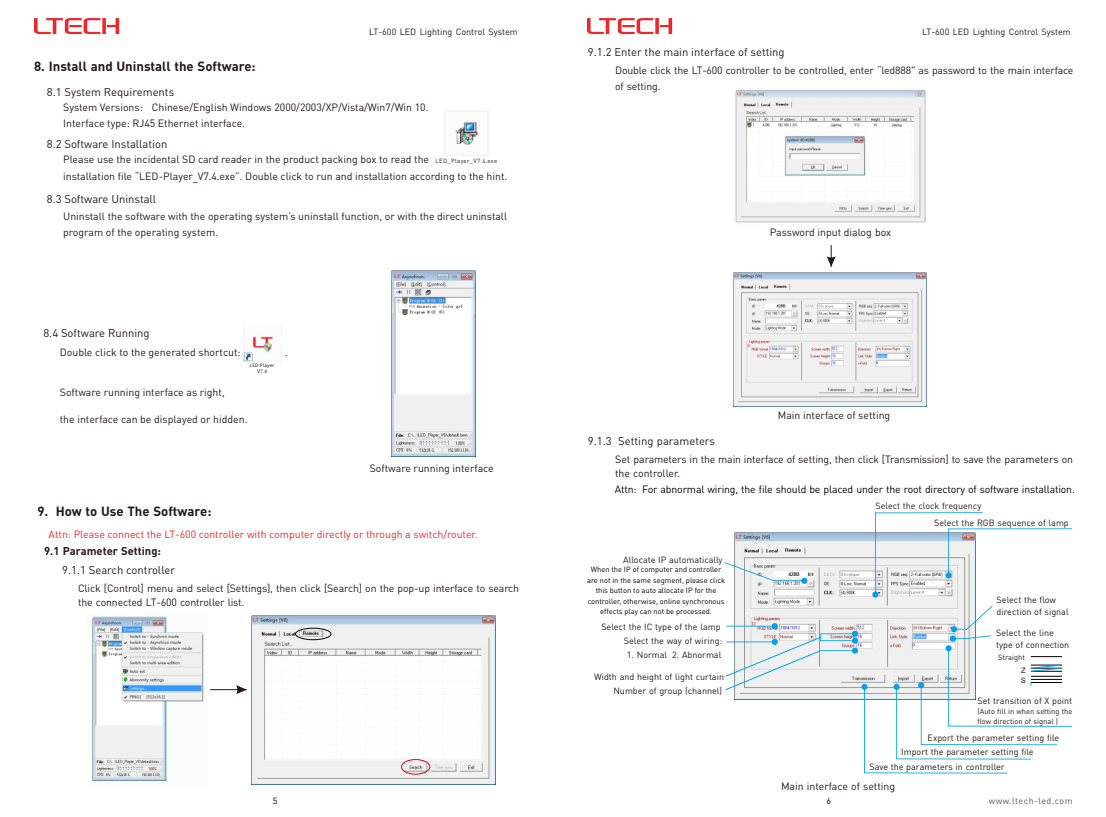
<style>
.page{position:relative;width:1106px;height:817px;background:#fff}
.page>*{position:absolute;margin:0;border:0;box-sizing:border-box;transform-origin:0 0}
.t1{font:700 13.2px "DIN Pro";color:#231916}
.t2{font:11.25px "DIN Pro";color:#231916}
.t3{font:700 11.25px "DIN Pro";color:#231916}
.t4{font:10.5px/16px "DIN Pro";color:#231916}
.t5{font:10.5px "DIN Pro";letter-spacing:-.015em;color:#000}
.t6{font:10.5px "DIN Pro";color:#ef2629}
.t7{font:9px/14px "DIN Pro";color:#231916;text-align:right}
.t8{font:9px "DIN Pro";letter-spacing:.05em;color:#595857}
.t9{font:9px "DIN Pro";color:#000}
.t10{font:7.5px/10.5px "DIN Pro";color:#000;text-align:center}
.t11{font:7.5px/9.6px "DIN Pro";color:#231916}
.t12{font:7.5px/10.8px "Arial";color:#231916}
.t13{font:6px "DIN Pro";letter-spacing:.05em;color:#231916}
.t14{font:4.5px/6px "Microsoft Ya Hei";letter-spacing:.06em;color:#231916;text-align:center}
.s1{font-family:"Microsoft Ya Hei"}
</style>
<div class="page">
<img style="left:734px;top:532px;width:241px;height:73px">
<svg style="left:826px;top:245px;width:9px;height:22px"></svg>
<svg style="left:724px;top:562px;width:83px;height:21px"></svg>
<svg style="left:725px;top:605px;width:346px;height:168px"></svg>
<svg style="left:872px;top:512px;width:199px;height:85px"></svg>
<img style="left:444px;top:111px;width:45px;height:45px">
<img style="left:392px;top:270px;width:84px;height:186px">
<img style="left:252px;top:615px;width:244px;height:169px">
<hr style="left:210px;top:689px;width:37px;height:1px;background:#231916">
<svg style="left:236px;top:685px;width:11px;height:9px"></svg>
<div style="left:295px;top:627px;width:36px;height:13px;border:1px solid #000;border-radius:50%"></div>
<div style="left:401px;top:759px;width:29px;height:15px;border:1px solid #e60013;border-radius:50%"></div>
<img style="left:92px;top:616px;width:112px;height:166px">
<img style="left:735px;top:89px;width:191px;height:134px">
<img style="left:733px;top:273px;width:193px;height:133px">
<svg style="left:34px;top:18px;width:85px;height:16px"></svg>
<svg style="left:587px;top:18px;width:85px;height:16px"></svg>
<img style="left:243px;top:324px;width:30px;height:37px">
<p class="t7" style="left:369px;top:25px;width:150px">LT-600 LED Lighting Control System</p>
<p class="t7" style="left:922px;top:25px;width:150px">LT-600 LED Lighting Control System</p>
<p class="t1" style="left:34px;top:61px;width:223px">8. Install and Uninstall the Software:</p>
<p class="t2" style="left:47px;top:87px;width:129px">8.1 System Requirements</p>
<p class="t4" style="left:63px;top:100px;width:367px">System Versions: Chinese/English Windows 2000/2003/XP/Vista/Win7/Win 10.<br>Interface type: RJ45 Ethernet interface.</p>
<p class="t2" style="left:47px;top:139px;width:122px">8.2 Software Installation</p>
<p class="t4" style="left:63px;top:152px;width:446px">Please use the incidental SD card reader in the product packing box to read the<br>installation file “LED-Player<span class="s1">_</span>V7<span class="s1">.</span>4<span class="s1">.</span>exe”. Double click to run and installation according to the hint.</p>
<p class="t13" style="left:435px;top:159px;width:63px">LED_Player_V7.4<span class="s1">.</span>exe</p>
<p class="t2" style="left:47px;top:194px;width:111px">8.3 Software Uninstall</p>
<p class="t4" style="left:63px;top:209px;width:445px">Uninstall the software with the operating system’s uninstall function, or with the direct uninstall program of the operating system.</p>
<p class="t2" style="left:43px;top:328px;width:108px">8.4 Software Running</p>
<p class="t4" style="left:60px;top:345px;width:182px">Double click to the generated shortcut:</p>
<p class="t4" style="left:285px;top:345px;width:4px">.</p>
<p class="t4" style="left:60px;top:385px;width:166px">Software running interface as right,</p>
<p class="t4" style="left:60px;top:412px;width:189px">the interface can be displayed or hidden.</p>
<p class="t14" style="left:250px;top:363px;width:26px">LED Player<br>V7.4</p>
<p class="t1" style="left:37px;top:505px;width:176px">9. How to Use The Software:</p>
<p class="t4" style="left:370px;top:461px;width:126px">Software running interface</p>
<p class="t6" style="left:49px;top:529px;width:430px">Attn: Please connect the LT-600 controller with computer directly or through a switch/router.</p>
<p class="t3" style="left:44px;top:546px;width:118px">9.1 Parameter Setting:</p>
<p class="t2" style="left:62px;top:565px;width:114px">9.1.1 Search controller</p>
<p class="t4" style="left:78px;top:581px;width:443px;line-height:14.5px">Click [Control] menu and select [Settings], then click [Search] on the pop-up interface to search the connected LT-600 controller list.</p>
<p class="t2" style="left:588px;top:47px;width:198px">9.1.2 Enter the main interface of setting</p>
<p class="t4" style="left:615px;top:63px;width:460px">Double click the LT-600 controller to be controlled, enter “led888" as password to the main interface of setting.</p>
<p class="t4" style="left:769px;top:225px;width:123px">Password input dialog box</p>
<p class="t2" style="left:588px;top:436px;width:129px">9.1.3 Setting parameters</p>
<p class="t4" style="left:777px;top:408px;width:114px">Main interface of setting</p>
<p class="t4" style="left:615px;top:452px;width:459px;line-height:14.7px">Set parameters in the main interface of setting, then click [Transmission] to save the parameters on the controller.</p>
<p class="t5" style="left:615px;top:485px;width:461px">Attn: For abnormal wiring, the file should be placed under the root directory of software installation.</p>
<p class="t7" style="left:875px;top:499px;width:107px">Select the clock frequency</p>
<p class="t7" style="left:623px;top:553px;width:101px">Allocate IP automatically</p>
<p class="t10" style="left:587px;top:564px;width:139px">When the IP of computer and controller are not in the same segment, please click this button to auto allocate IP for the controller, otherwise, online synchronous effects play can not be processed.</p>
<p class="t7" style="left:601px;top:620px;width:123px">Select the IC type of the lamp<br>Select the way of wiring:</p>
<p class="t7" style="left:627px;top:648px;width:96px">1. Normal 2. Abnormal</p>
<p class="t7" style="left:594px;top:670px;width:131px;line-height:14.4px">Width and height of light curtain<br>Number of group (channel)</p>
<p class="t7" style="left:934px;top:516px;width:136px">Select the RGB sequence of lamp</p>
<p class="t7" style="left:996px;top:595px;width:74px;line-height:11.6px;text-align:left">Select the flow direction of signal</p>
<p class="t7" style="left:996px;top:627px;width:75px;line-height:11.7px;text-align:left">Select the line type of connection</p>
<p class="t11" style="left:998px;top:653px;width:28px">Straight</p>
<p class="t12" style="left:1020px;top:665px;width:7px">Z<br>S</p>
<p class="t7" style="left:977px;top:694px;width:96px">Set transition of X point</p>
<p class="t11" style="left:977px;top:707px;width:96px">(Auto fill in when setting the flow direction of signal )</p>
<p class="t7" style="left:901px;top:746px;width:134px">Import the parameter setting file</p>
<p class="t7" style="left:927px;top:731px;width:133px">Export the parameter setting file</p>
<p class="t7" style="left:869px;top:760px;width:137px">Save the parameters in controller</p>
<p class="t4" style="left:781px;top:778px;width:116px">Main interface of setting</p>
<p class="t9" style="left:273px;top:797px;width:6px">5</p>
<p class="t9" style="left:826px;top:797px;width:6px">6</p>
<p class="t8" style="left:988px;top:797px;width:85px">www.ltech-led.com</p>
</div>
